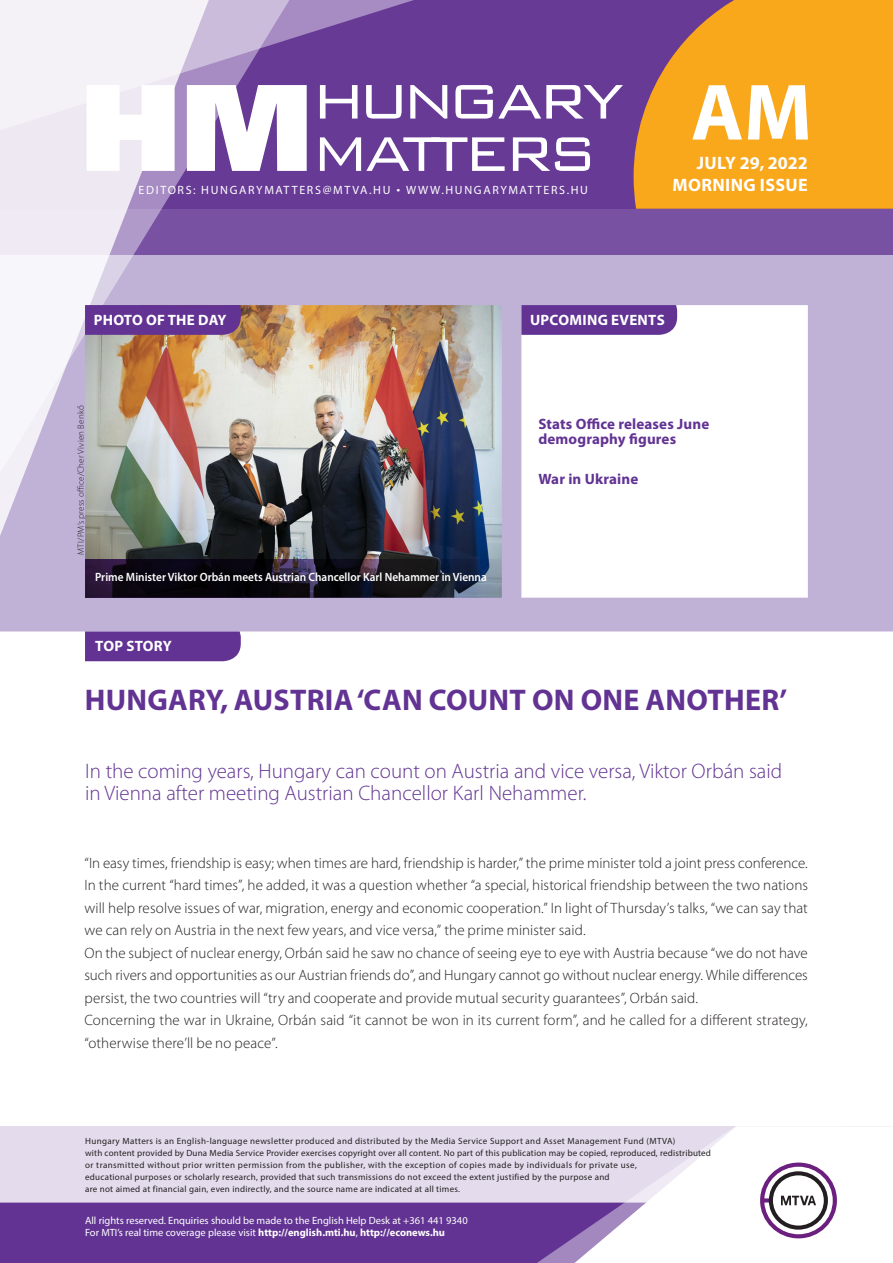
<style>
.page{position:relative;width:893px;height:1263px;background:#fff}
.page>*{position:absolute;margin:0;border:0;box-sizing:border-box;transform-origin:0 0}
.t1{font:700 80.55px "Myriad Pro";color:#fff}
._00_borito_cimsor{font:700 30px "Myriad Pro";letter-spacing:.01em;color:#623393}
._00_borito_alcimsor{font:300 21px/22.5px "Myriad Pro";color:#623393}
.t2{font:700 18px/22.5px "Myriad Pro";letter-spacing:.02em;color:#fff;text-align:right}
._03_kenyer_szöveg-1{font:300 15px/22.5px "Myriad Pro";letter-spacing:.01em;color:#231f20;text-align:justify}
._00_borito_cimsorkic{font:700 15px/15px "Myriad Pro";letter-spacing:.01em;color:#623393}
.t3{font:700 15px "Myriad Pro";letter-spacing:.02em;color:#fff}
._04_kepalairas{font:600 12px "Myriad Pro";color:#fff;scale:.94 1}
.t4{font:12px "Myriad Pro";letter-spacing:.14em;color:#fff}
.t5{font:10.5px/12px "Myriad Pro";color:#fff}
.t6{font:9px/12px "Myriad Pro";letter-spacing:.03em;color:#231f20}
._03_kenyer_szöveg-1-2{font:300 9px "Myriad Pro";letter-spacing:.025em;color:#231f20}
.s1{font-family:"Geogrotesque"}
.s2{font-weight:700}
</style>
<div class="page">
<div style="left:0;top:1126px;width:893px;height:137px;background:#e4dcec"></div>
<div style="left:0;top:1202px;width:506px;height:61px;background:#623393"></div>
<svg style="left:506px;top:1202px;width:69px;height:61px;background:#6b3e99"></svg>
<svg style="left:575px;top:1126px;width:318px;height:137px"></svg>
<svg style="left:0;top:255px;width:893px;height:376px"></svg>
<div style="left:0;top:0;width:893px;height:255px;background:linear-gradient(to bottom,#633493,#72489e)"></div>
<svg style="left:634px;top:0;width:259px;height:209px;background:#ea9c26"></svg>
<svg style="left:225px;top:221px;width:83px;height:287px;background:#afa0a5"></svg>
<svg style="left:225px;top:0;width:257px;height:221px;background:#744c9f"></svg>
<svg style="left:0;top:0;width:225px;height:610px"></svg>
<svg style="left:87px;top:85px;width:88px;height:86px"></svg>
<svg style="left:187px;top:85px;width:120px;height:86px"></svg>
<svg style="left:320px;top:85px;width:37px;height:34px"></svg>
<svg style="left:366px;top:85px;width:36px;height:34px"></svg>
<svg style="left:410px;top:85px;width:37px;height:34px"></svg>
<svg style="left:455px;top:85px;width:168px;height:34px"></svg>
<svg style="left:320px;top:137px;width:185px;height:34px"></svg>
<svg style="left:513px;top:137px;width:77px;height:34px"></svg>
<div style="left:85px;top:631px;width:156px;height:30px;background:#623393"></div>
<svg style="left:521px;top:305px;width:156px;height:30px;background:#653795"></svg>
<div style="left:85px;top:305px;width:156px;height:30px;background:#623393"></div>
<svg style="left:85px;top:559px;width:417px;height:39px;background:#1a1827"></svg>
<p class="t4" style="left:139px;top:182px;width:451px">EDITORS: HUNGARYMATTERS@MTVA.HU <span class="s1">¬</span> WWW.HUNGARYMATTERS.HU</p>
<h1 class="t1" style="left:691px;top:60px;width:122px">AM</h1>
<p class="t2" style="left:673px;top:151px;width:137px">JULY 29, 2022<br>MORNING ISSUE</p>
<p class="t3" style="left:94px;top:310px;width:134px">PHOTO OF THE DAY</p>
<p class="t3" style="left:530px;top:310px;width:136px">UPCOMING EVENTS</p>
<p class="_03_kenyer_szöveg-1-2" style="left:76px;top:555px;width:151px;rotate:-90deg">MTI/PM’s press office/Cher Vivien Benkő</p>
<p class="_04_kepalairas" style="left:95px;top:569px;width:418px">Prime Minister Viktor Orbán meets Austrian Chancellor Karl Nehammer in Vienna</p>
<p class="t3" style="left:95px;top:636px;width:78px">TOP STORY</p>
<p class="_00_borito_cimsorkic" style="left:538px;top:416px;width:172px">Stats Office releases June demography figures</p>
<p class="_00_borito_cimsorkic" style="left:538px;top:471px;width:102px">War in Ukraine</p>
<p class="_00_borito_cimsor" style="left:85px;top:680px;width:704px">HUNGARY, AUSTRIA ‘CAN COUNT ON ONE ANOTHER’</p>
<p class="_00_borito_alcimsor" style="left:85px;top:759px;width:699px">In the coming years, Hungary can count on Austria and vice versa, Viktor Orbán said in Vienna after meeting Austrian Chancellor Karl Nehammer.</p>
<p class="_03_kenyer_szöveg-1" style="left:85px;top:851px;width:725px">“In easy times, friendship is easy; when times are hard, friendship is harder,” the prime minister told a joint press conference.<br>In the current “hard times”, he added, it was a question whether “a special, historical friendship between the two nations will help resolve issues of war, migration, energy and economic cooperation.” In light of Thursday’s talks, “we can say that we can rely on Austria in the next few years, and vice versa,” the prime minister said.</p>
<p class="_03_kenyer_szöveg-1" style="left:85px;top:941px;width:725px">On the subject of nuclear energy, Orbán said he saw no chance of seeing eye to eye with Austria because “we do not have such rivers and opportunities as our Austrian friends do”, and Hungary cannot go without nuclear energy. While differences persist, the two countries will “try and cooperate and provide mutual security guarantees”, Orbán said.</p>
<p class="_03_kenyer_szöveg-1" style="left:85px;top:1009px;width:725px">Concerning the war in Ukraine, Orbán said “it cannot be won in its current form”, and he called for a different strategy, “otherwise there’ll be no peace”.</p>
<p class="t6" style="left:85px;top:1134px;width:627px">Hungary Matters is an English-language newsletter produced and distributed by the Media Service Support and Asset Management Fund (MTVA)<br>with content provided by Duna Media Service Provider exercises copyright over all content. No part of this publication may be copied, reproduced, redistributed or transmitted without prior written permission from the publisher, with the exception of copies made by individuals for private use,<br>educational purposes or scholarly research, provided that such transmissions do not exceed the extent justified by the purpose and<br>are not aimed at financial gain, even indirectly, and the source name are indicated at all times.</p>
<p class="t5" style="left:85px;top:1214px;width:384px">All rights reserved. Enquiries should be made to the English Help Desk at +361 441 9340<br>For MTI’s real time coverage please visit <span class="s2">http://english.mti.hu</span>, <span class="s2">http://econews.hu</span></p>
</div>
